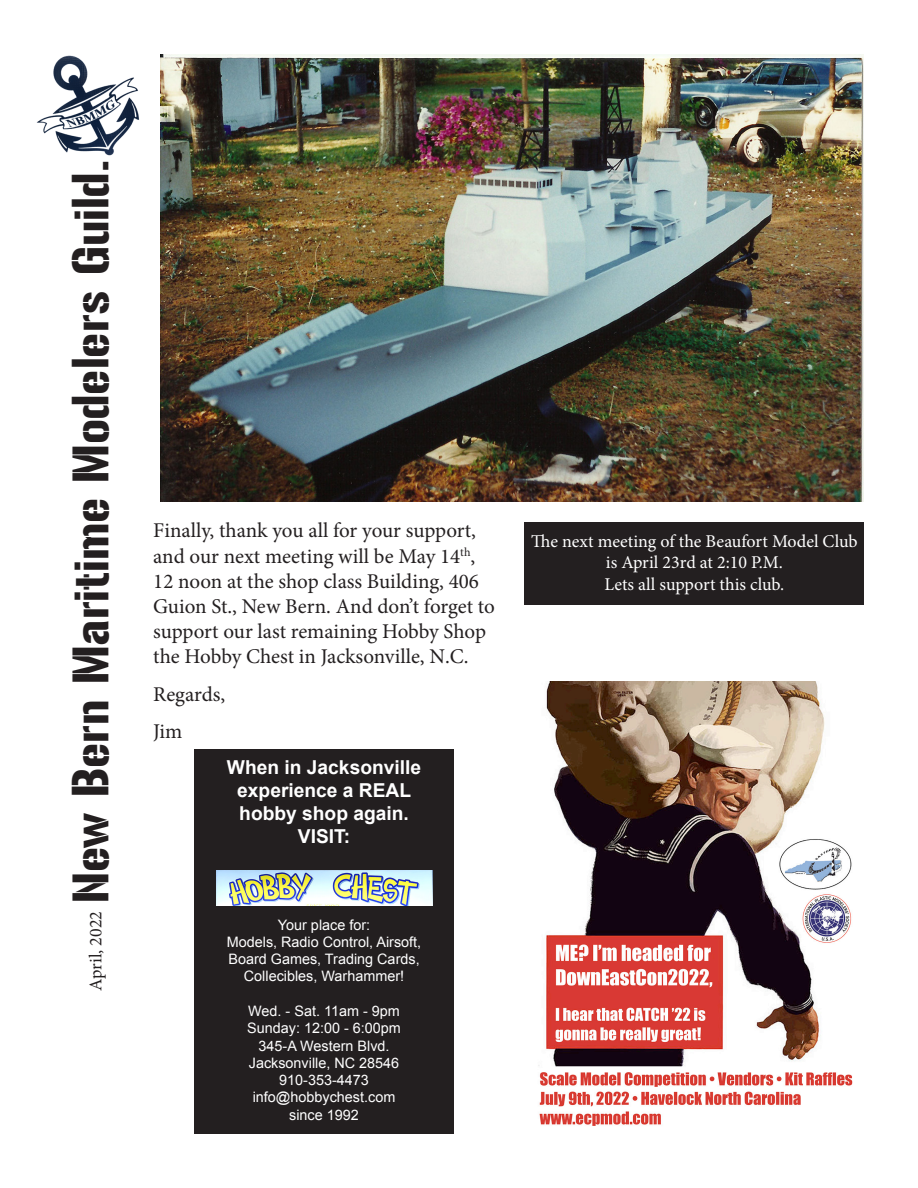
<style>
.page{position:relative;width:918px;height:1188px;background:#fff}
.page>*{position:absolute;margin:0;border:0;box-sizing:border-box;transform-origin:0 0}
.t1{font:45px "Gunplay";color:#231f20}
.No_Spacing{font:21px/25.2px "Minion Pro";letter-spacing:-.005em;color:#231f20}
.t2{font:700 19.2px/23.1px "Arial";color:#fff}
.t3{font:18px/21.6px "Minion Pro";color:#fff;text-align:center}
.t4{font:18px "Minion Pro";color:#231f20}
.t5{font:14.4px/17.2px "Arial";color:#fff;text-align:center}
</style>
<div class="page">
<img style="left:36px;top:55px;width:103px;height:101px">
<div style="left:194px;top:749px;width:260px;height:385px;background:#231f20"></div>
<img style="left:216px;top:870px;width:216px;height:36px">
<div style="left:524px;top:522px;width:340px;height:82px;background:#231f20"></div>
<img style="left:161px;top:54px;width:703px;height:447px">
<img style="left:538px;top:681px;width:315px;height:445px">
<h1 class="t1" style="left:65px;top:903px;width:745px;rotate:-90deg">New Bern Maritime Modelers Guild.</h1>
<p class="t4" style="left:84px;top:991px;width:81px;rotate:-90deg">April, 2022</p>
<p class="No_Spacing" style="left:153px;top:518px;width:343px">Finally, thank you all for your support, and our next meeting will be May 14<sup>th</sup>, 12 noon at the shop class Building, 406<br>Guion St., New Bern. And don’t forget to support our last remaining Hobby Shop the Hobby Chest in Jacksonville, N.C.</p>
<p class="No_Spacing" style="left:153px;top:681px;width:73px">Regards,</p>
<p class="No_Spacing" style="left:153px;top:719px;width:31px">Jim</p>
<p class="t2" style="left:227px;top:756px;width:196px">When in Jacksonville</p>
<p class="t2" style="left:237px;top:780px;width:175px">experience a REAL hobby shop again.</p>
<p class="t2" style="left:298px;top:826px;width:54px">VISIT:</p>
<p class="t5" style="left:278px;top:916px;width:94px">Your place for:</p>
<p class="t5" style="left:227px;top:933px;width:196px">Models, Radio Control, Airsoft,<br>Board Games, Trading Cards,<br>Collecibles, Warhammer!</p>
<p class="t5" style="left:248px;top:1002px;width:153px">Wed. - Sat. 11am - 9pm</p>
<p class="t5" style="left:247px;top:1020px;width:155px">Sunday: 12:00 - 6:00pm</p>
<p class="t5" style="left:259px;top:1037px;width:132px">345-A Western Blvd.</p>
<p class="t5" style="left:249px;top:1054px;width:152px">Jacksonville, NC 28546</p>
<p class="t5" style="left:279px;top:1072px;width:91px">910-353-4473</p>
<p class="t5" style="left:253px;top:1089px;width:144px">info@hobbychest.com</p>
<p class="t5" style="left:289px;top:1106px;width:71px">since 1992</p>
<p class="t3" style="left:531px;top:530px;width:328px">The next meeting of the Beaufort Model Club is April 23rd at 2:10 P.M.</p>
<p class="t3" style="left:605px;top:573px;width:181px">Lets all support this club.</p>
</div>
